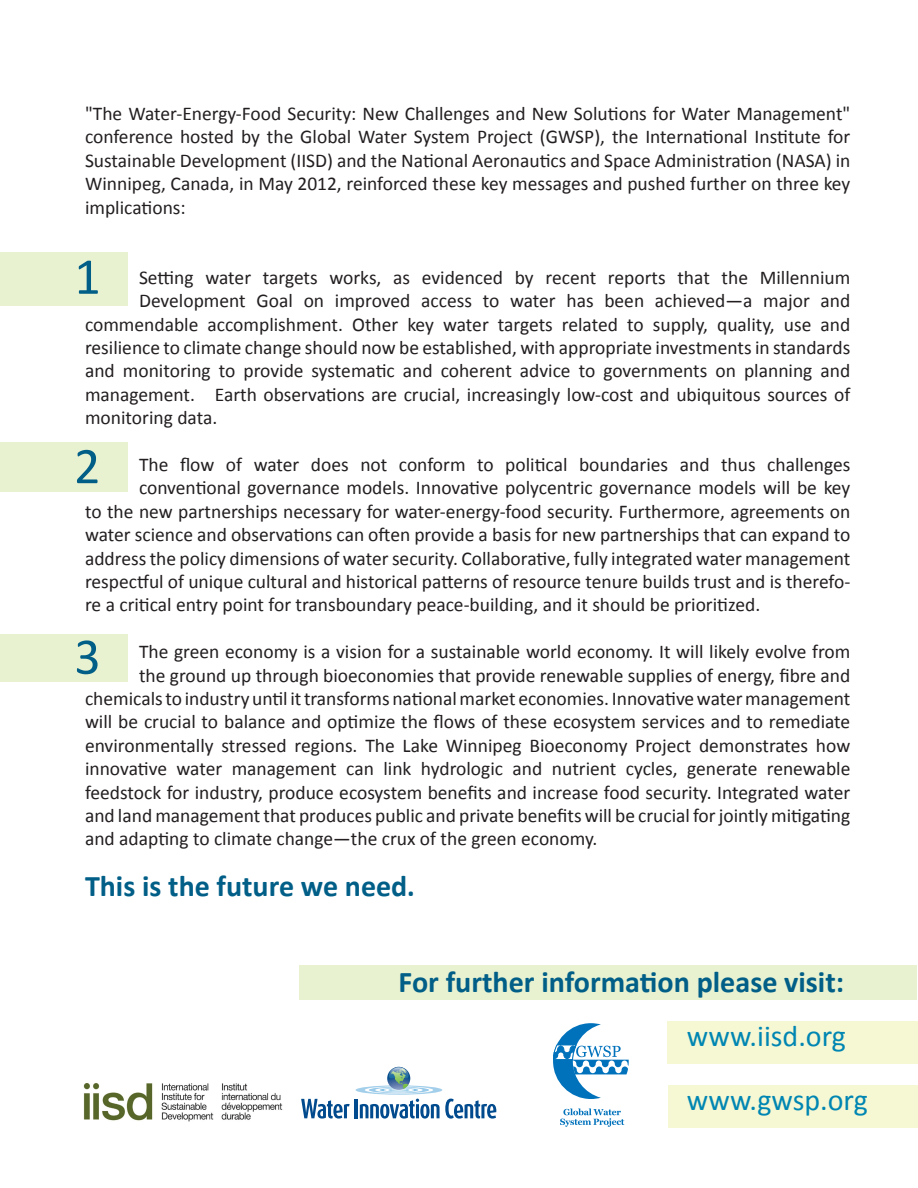
<style>
.page{position:relative;width:918px;height:1188px;background:#fff}
.page>*{position:absolute;margin:0;border:0;box-sizing:border-box;transform-origin:0 0}
.t1{font:52.05px "Calibri";color:#005e87}
.t2{font:700 30.15px "Calibri";color:#005e87}
.t3{font:30px "Calibri";color:#0086b2}
.t4{font:700 30px "Calibri";color:#005e87}
.t5{font:19.5px/23.4px "Calibri";color:#231f20;text-align:justify}
.s1{font-size:28.5px}
</style>
<div class="page">
<div style="left:0;top:634px;width:128px;height:48px;background:#e8f1d0"></div>
<div style="left:0;top:443px;width:128px;height:49px;background:#e8f1d0"></div>
<div style="left:0;top:252px;width:128px;height:54px;background:#e8f1d0"></div>
<div style="left:300px;top:965px;width:617px;height:35px;background:#e8f1d0"></div>
<div style="left:667px;top:1021px;width:251px;height:43px;background:#f6f7d3"></div>
<div style="left:668px;top:1086px;width:250px;height:42px;background:#f6f7d3"></div>
<svg style="left:301px;top:1099px;width:49px;height:20px"></svg>
<hr style="left:355px;top:1099px;width:3px;height:19px;background:#004a8d">
<svg style="left:356px;top:1067px;width:140px;height:52px"></svg>
<svg style="left:560px;top:1108px;width:64px;height:19px"></svg>
<svg style="left:553px;top:1023px;width:76px;height:76px"></svg>
<img style="left:83px;top:1083px;width:200px;height:39px">
<p class="t5" style="left:85px;top:102px;width:767px">"The Water-Energy-Food Security: New Challenges and New Solutions for Water Management" conference hosted by the Global Water System Project (GWSP), the International Institute for Sustainable Development (IISD) and the National Aeronautics and Space Administration (NASA) in Winnipeg, Canada, in May 2012, reinforced these key messages and pushed further on three key implications:</p>
<p class="t1" style="left:74px;top:244px;width:28px">1</p>
<p class="t5" style="left:139px;top:266px;width:713px">Setting water targets works, as evidenced by recent reports that the Millennium</p>
<p class="t5" style="left:139px;top:289px;width:713px">Development Goal on improved access to water has been achieved—a major and</p>
<p class="t5" style="left:85px;top:312px;width:767px">commendable accomplishment. Other key water targets related to supply, quality, use and</p>
<p class="t5" style="left:85px;top:336px;width:767px">resilience to climate change should now be established, with appropriate investments in standards</p>
<p class="t5" style="left:85px;top:359px;width:767px">and monitoring to provide systematic and coherent advice to governments on planning and</p>
<p class="t5" style="left:85px;top:383px;width:767px">management. Earth observations are crucial, increasingly low-cost and ubiquitous sources of</p>
<p class="t5" style="left:85px;top:406px;width:134px">monitoring data.</p>
<p class="t5" style="left:139px;top:453px;width:713px">The flow of water does not conform to political boundaries and thus challenges</p>
<p class="t5" style="left:139px;top:476px;width:713px">conventional governance models. Innovative polycentric governance models will be key</p>
<p class="t5" style="left:85px;top:500px;width:767px">to the new partnerships necessary for water-energy-food security. Furthermore, agreements on</p>
<p class="t5" style="left:85px;top:523px;width:767px">water science and observations can often provide a basis for new partnerships that can expand to</p>
<p class="t5" style="left:85px;top:546px;width:767px">address the policy dimensions of water security. Collaborative, fully integrated water management</p>
<p class="t5" style="left:85px;top:570px;width:767px">respectful of unique cultural and historical patterns of resource tenure builds trust and is therefo-</p>
<p class="t5" style="left:85px;top:593px;width:677px">re a critical entry point for transboundary peace-building, and it should be prioritized.</p>
<p class="t5" style="left:139px;top:640px;width:713px">The green economy is a vision for a sustainable world economy. It will likely evolve from</p>
<p class="t5" style="left:139px;top:663px;width:713px">the ground up through bioeconomies that provide renewable supplies of energy, fibre and</p>
<p class="t5" style="left:85px;top:687px;width:767px">chemicals to industry until it transforms national market economies. Innovative water management</p>
<p class="t5" style="left:85px;top:710px;width:767px">will be crucial to balance and optimize the flows of these ecosystem services and to remediate</p>
<p class="t5" style="left:85px;top:734px;width:767px">environmentally stressed regions. The Lake Winnipeg Bioeconomy Project demonstrates how</p>
<p class="t5" style="left:85px;top:757px;width:767px">innovative water management can link hydrologic and nutrient cycles, generate renewable</p>
<p class="t5" style="left:85px;top:780px;width:767px">feedstock for industry, produce ecosystem benefits and increase food security. Integrated water</p>
<p class="t5" style="left:85px;top:804px;width:767px">and land management that produces public and private benefits will be crucial for jointly mitigating</p>
<p class="t5" style="left:85px;top:827px;width:514px">and adapting to climate change—the crux of the green economy.</p>
<p class="t1" style="left:74px;top:433px;width:28px">2</p>
<p class="t1" style="left:74px;top:624px;width:28px">3</p>
<p class="t4" style="left:85px;top:867px;width:331px">This is the future we need<span class="s1">.</span></p>
<p class="t2" style="left:399px;top:963px;width:447px">For further information please visit:</p>
<p class="t3" style="left:687px;top:1017px;width:161px">www.iisd.org</p>
<p class="t3" style="left:687px;top:1081px;width:182px">www.gwsp.org</p>
</div>
